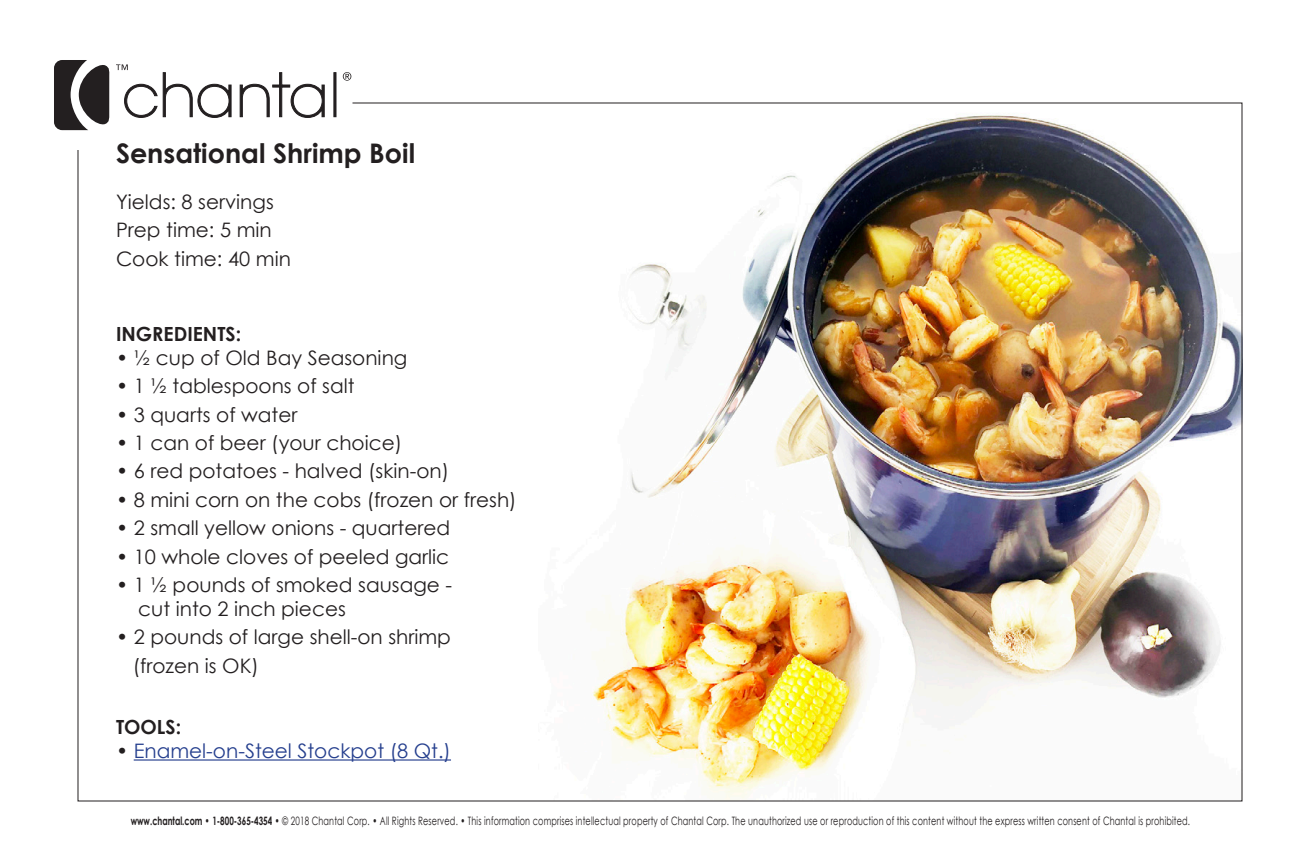
<style>
.page{position:relative;width:1296px;height:864px;background:#fff}
.page>*{position:absolute;margin:0;border:0;box-sizing:border-box;transform-origin:0 0}
.t1{font:700 27px "Century Gothic";color:#231f20}
.t2{font:19.8px/24px "Century Gothic";color:#231f20}
.t3{font:19.8px "Century Gothic";color:#253f8e}
.t4{font:700 19.5px "Century Gothic";color:#231f20}
.t5{font:11.4px "Century Gothic";letter-spacing:.02em;color:#231f20;scale:.7 1}
.s1{color:#231f20}
.s2{font-weight:700}
</style>
<div class="page">
<svg style="left:124px;top:84px;width:33px;height:19px"></svg>
<svg style="left:163px;top:72px;width:68px;height:31px"></svg>
<svg style="left:240px;top:72px;width:85px;height:31px"></svg>
<svg style="left:334px;top:72px;width:2px;height:31px"></svg>
<svg style="left:343px;top:72px;width:8px;height:9px"></svg>
<svg style="left:54px;top:60px;width:56px;height:70px"></svg>
<svg style="left:116px;top:64px;width:12px;height:6px"></svg>
<img style="left:78px;top:103px;width:1164px;height:698px">
<p class="t1" style="left:116px;top:132px;width:301px">Sensational Shrimp Boil</p>
<p class="t2" style="left:116px;top:189px;width:159px">Yields: 8 servings</p>
<p class="t2" style="left:116px;top:218px;width:157px">Prep time: 5 min</p>
<p class="t2" style="left:116px;top:246px;width:176px">Cook time: 40 min</p>
<p class="t4" style="left:116px;top:319px;width:127px">INGREDIENTS:</p>
<p class="t2" style="left:116px;top:346px;width:293px">• ½ cup of Old Bay Seasoning</p>
<p class="t2" style="left:116px;top:374px;width:240px">• 1 ½ tablespoons of salt</p>
<p class="t2" style="left:116px;top:402px;width:183px">• 3 quarts of water</p>
<p class="t2" style="left:116px;top:431px;width:288px">• 1 can of beer (your choice)</p>
<p class="t2" style="left:116px;top:459px;width:335px">• 6 red potatoes - halved (skin-on)</p>
<p class="t2" style="left:116px;top:487px;width:402px">• 8 mini corn on the cobs (frozen or fresh)</p>
<p class="t2" style="left:116px;top:516px;width:336px">• 2 small yellow onions - quartered</p>
<p class="t2" style="left:116px;top:544px;width:335px">• 10 whole cloves of peeled garlic</p>
<p class="t2" style="left:138px;top:572px;width:315px;text-indent:-22px">• 1 ½ pounds of smoked sausage - cut into 2 inch pieces</p>
<p class="t2" style="left:133px;top:623px;width:320px;line-height:28.5px;text-indent:-17px">• 2 pounds of large shell-on shrimp (frozen is OK)</p>
<p class="t4" style="left:116px;top:712px;width:67px">TOOLS:</p>
<p class="t3" style="left:116px;top:737px;width:337px"><span class="s1">•</span> Enamel-on-Steel Stockpot (8 Qt.)</p>
<p class="t5" style="left:131px;top:813px;width:1515px"><span class="s2">www.chantal.com • 1-800-365-4354 •</span> © 2018 Chantal Corp. • All Rights Reserved. • This information comprises intellectual property of Chantal Corp. The unauthorized use or reproduction of this content without the express written consent of Chantal is prohibited.</p>
</div>
